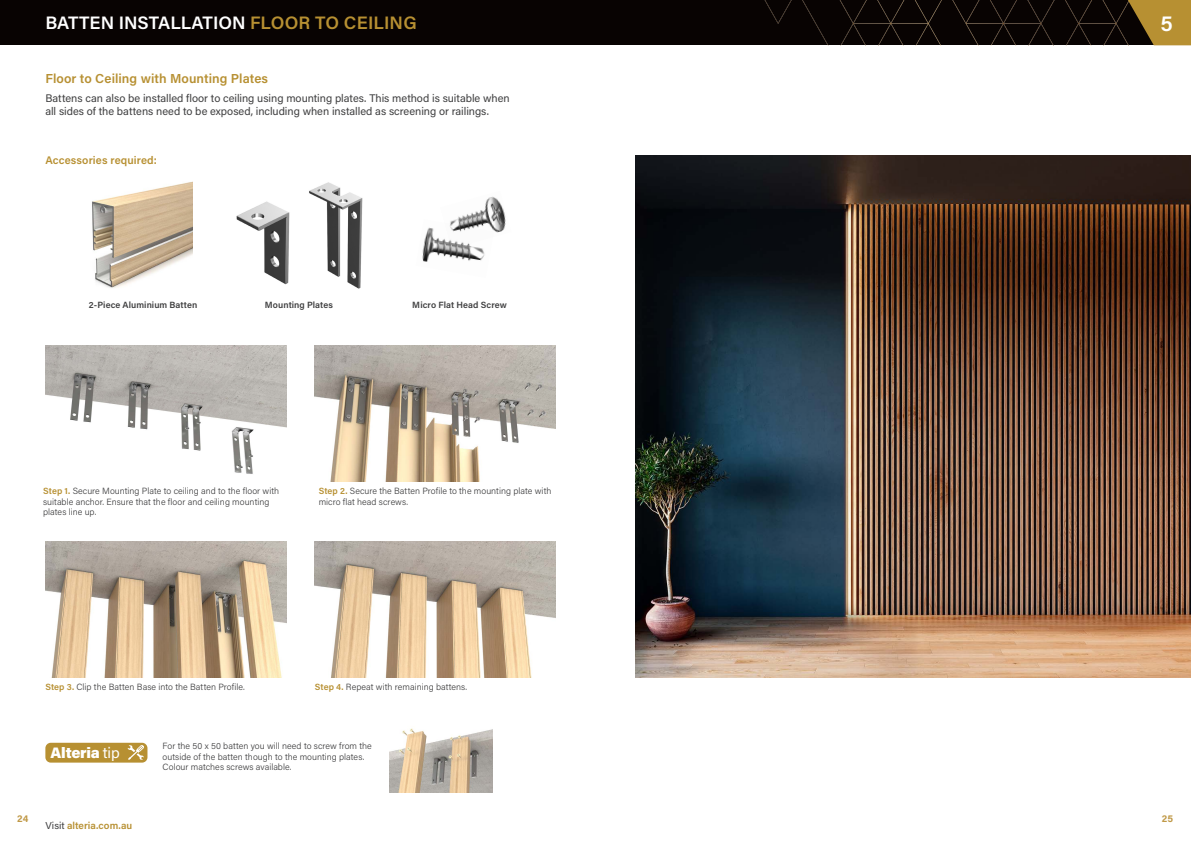
<style>
.page{position:relative;width:1191px;height:842px;background:#fff}
.page>*{position:absolute;margin:0;border:0;box-sizing:border-box;transform-origin:0 0}
.Main_Page_Heading__B{font:600 22px "Acumin Pro";color:#fff}
.Main_Page_Heading__B-2{font:600 18px "Acumin Pro";color:#fff}
.t1{font:900 15.2px "Acumin Pro";letter-spacing:-.015em;color:#fff}
.Section_Para_Headers{font:600 13px "Acumin Pro";letter-spacing:.005em;color:#b79032}
.Body_Large{font:11px/13px "Acumin Pro";color:#3e3e3f}
.Sub_Headers_Bold_Gol{font:600 11px "Acumin Pro";letter-spacing:.01em;color:#b79032}
.Body_Large-2{font:600 10px "Acumin Pro";letter-spacing:.005em;color:#b79032}
.t2{font:700 10px "Acumin Pro";color:#c09947}
.Body_Regular{font:300 9px/10.5px "Acumin Pro";letter-spacing:.005em;color:#3e3e3f}
.Body_Bold{font:600 9px "Acumin Pro";letter-spacing:.005em;color:#3e3e3f}
.s1{color:#b79032}
.s2{font-weight:600;color:#b79032}
.s3{font-weight:400}
.s4{font-weight:400;color:#3e3e3f}
</style>
<div class="page">
<img style="left:45px;top:346px;width:241px;height:128px">
<img style="left:45px;top:541px;width:241px;height:137px">
<img style="left:315px;top:541px;width:241px;height:137px">
<img style="left:315px;top:346px;width:241px;height:136px">
<div style="left:0;top:0;width:1191px;height:45px;background:#080302"></div>
<img style="left:764px;top:0;width:359px;height:45px">
<svg style="left:1123px;top:0;width:68px;height:45px"></svg>
<img style="left:635px;top:156px;width:556px;height:521px">
<div style="left:45px;top:743px;width:102px;height:20px;background:#b79032;border-radius:5px"></div>
<svg style="left:127px;top:745px;width:17px;height:15px"></svg>
<img style="left:92px;top:181px;width:101px;height:107px">
<img style="left:389px;top:728px;width:103px;height:64px">
<img style="left:309px;top:182px;width:54px;height:107px">
<img style="left:236px;top:201px;width:54px;height:84px">
<img style="left:422px;top:227px;width:63px;height:35px">
<img style="left:440px;top:196px;width:66px;height:53px">
<p class="Main_Page_Heading__B-2" style="left:45px;top:11px;width:373px">BATTEN INSTALLATION <span class="s1">FLOOR TO CEILING</span></p>
<p class="Section_Para_Headers" style="left:45px;top:69px;width:224px">Floor to Ceiling with Mounting Plates</p>
<p class="Body_Large" style="left:45px;top:91px;width:466px">Battens can also be installed floor to ceiling using mounting plates. This method is suitable when all sides of the battens need to be exposed, including when installed as screening or railings.</p>
<p class="Sub_Headers_Bold_Gol" style="left:45px;top:152px;width:113px">Accessories required:</p>
<p class="Body_Bold" style="left:89px;top:298px;width:110px">2-Piece Aluminium Batten</p>
<p class="Body_Bold" style="left:265px;top:298px;width:69px">Mounting Plates</p>
<p class="Body_Bold" style="left:412px;top:298px;width:96px">Micro Flat Head Screw</p>
<p class="Body_Regular" style="left:43px;top:485px;width:238px"><span class="s2">Step 1.</span> Secure Mounting Plate to ceiling and to the floor with suitable anchor. Ensure that the floor and ceiling mounting plates line up.</p>
<p class="Body_Regular" style="left:319px;top:485px;width:234px"><span class="s2">Step 2.</span> Secure the Batten Profile to the mounting plate with micro flat head screws.</p>
<p class="Body_Regular" style="left:45px;top:681px;width:201px"><span class="s2">Step 3.</span> Clip the Batten Base into the Batten Profile.</p>
<p class="Body_Regular" style="left:315px;top:681px;width:154px"><span class="s2">Step 4.</span> Repeat with remaining battens.</p>
<p class="t1" style="left:51px;top:741px;width:71px">Alteria <span class="s3">tip</span></p>
<p class="Body_Regular" style="left:162px;top:741px;width:211px">For the 50 x 50 batten you will need to screw from the outside of the batten though to the mounting plates.<br>Colour matches screws available.</p>
<p class="Main_Page_Heading__B" style="left:1160px;top:8px;width:14px">5</p>
<p class="t2" style="left:17px;top:812px;width:13px">24</p>
<p class="t2" style="left:1161px;top:812px;width:13px">25</p>
<p class="Body_Large-2" style="left:45px;top:819px;width:88px"><span class="s4">Visit</span> alteria.com.au</p>
</div>
